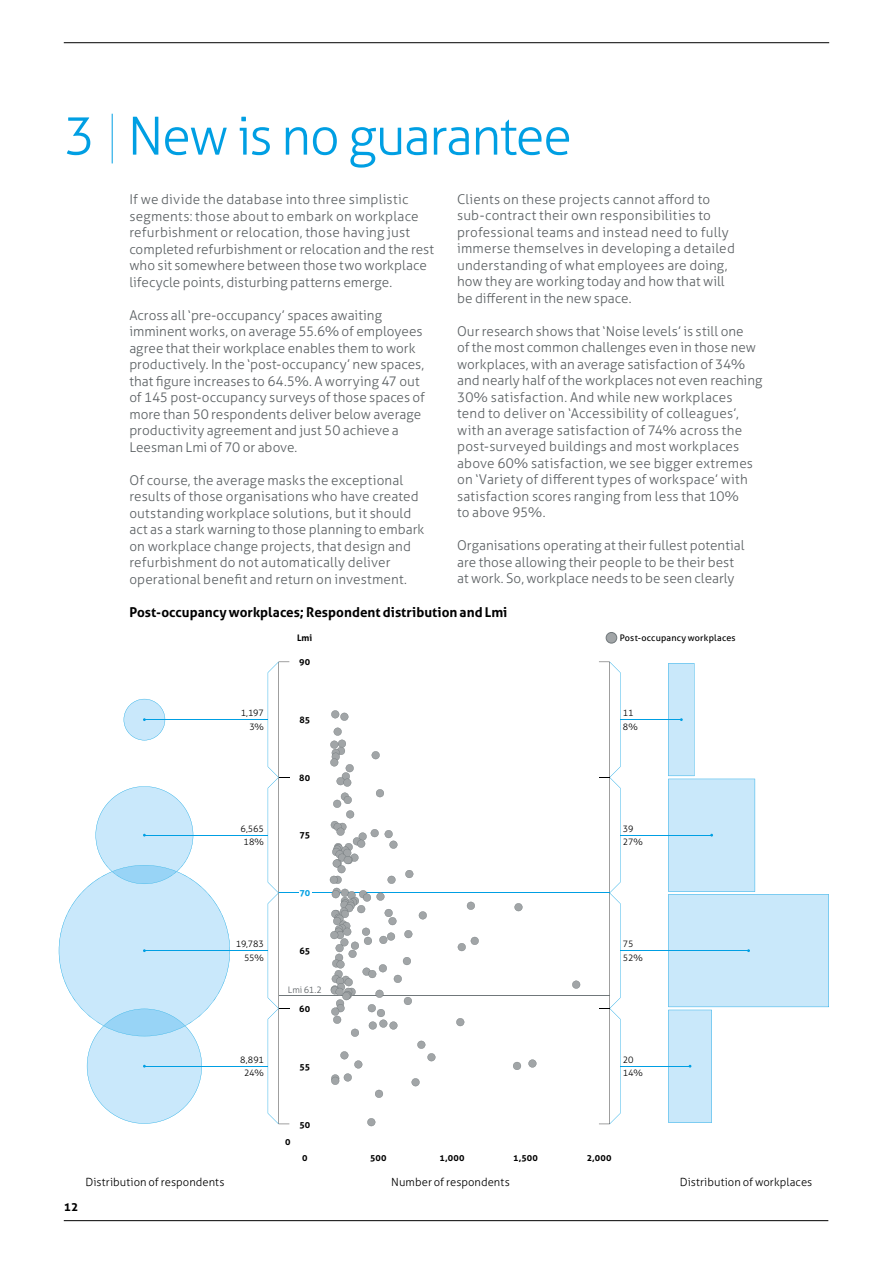
<style>
.page{position:relative;width:893px;height:1263px;background:#fff}
.page>*{position:absolute;margin:0;border:0;box-sizing:border-box;transform-origin:0 0}
.t1{font:300 52.5px "Aller";letter-spacing:-.03em;color:#009fe3}
.t2{font:300 13.5px/16.5px "Aller";letter-spacing:.01em;color:#5a5f62}
.t3{font:700 13.5px "Aller";letter-spacing:.005em;color:#000}
.t4{font:700 12px "Aller";color:#000}
.t5{font:300 11.25px "Aller";letter-spacing:.005em;color:#000}
.t6{font:300 9px/13.5px "Aller";letter-spacing:-.015em;color:#000}
.t7{font:700 9px "Aller";letter-spacing:.015em;color:#000}
.t8{font:9px "Aller";letter-spacing:.02em;color:#000}
.t9{font:300 9px "Aller";color:#5a5f62}
.t10{font:700 9px "Aller";color:#009fe3}
</style>
<div class="page">
<hr style="left:144px;top:1066px;width:124px;height:1px;background:#009fe3">
<hr style="left:144px;top:950px;width:124px;height:1px;background:#009fe3">
<hr style="left:312px;top:893px;width:287px;height:1px;background:#009fe3">
<hr style="left:144px;top:835px;width:124px;height:1px;background:#009fe3">
<hr style="left:620px;top:950px;width:129px;height:1px;background:#009fe3">
<hr style="left:620px;top:835px;width:92px;height:1px;background:#009fe3">
<svg style="left:268px;top:662px;width:31px;height:462px"></svg>
<hr style="left:620px;top:1066px;width:70px;height:1px;background:#009fe3">
<svg style="left:599px;top:662px;width:21px;height:462px"></svg>
<hr style="left:144px;top:719px;width:124px;height:1px;background:#009fe3">
<hr style="left:620px;top:719px;width:61px;height:1px;background:#009fe3">
<hr style="left:279px;top:995px;width:331px;height:1px;background:#70777a">
<svg style="left:124px;top:699px;width:41px;height:41px"></svg>
<svg style="left:59px;top:786px;width:171px;height:338px"></svg>
<svg style="left:668px;top:663px;width:161px;height:459px"></svg>
<svg style="left:331px;top:710px;width:17px;height:11px"></svg>
<svg style="left:467px;top:902px;width:8px;height:8px"></svg>
<svg style="left:514px;top:903px;width:8px;height:8px"></svg>
<svg style="left:458px;top:937px;width:21px;height:14px"></svg>
<svg style="left:572px;top:980px;width:8px;height:9px"></svg>
<svg style="left:456px;top:1018px;width:8px;height:8px"></svg>
<svg style="left:528px;top:1059px;width:8px;height:8px"></svg>
<svg style="left:513px;top:1062px;width:8px;height:8px"></svg>
<svg style="left:330px;top:728px;width:105px;height:370px"></svg>
<svg style="left:367px;top:1118px;width:8px;height:8px"></svg>
<hr style="left:112px;top:114px;width:1px;height:49px;background:#009fe3">
<hr style="left:64px;top:42px;width:765px;height:1px;background:#000">
<hr style="left:64px;top:1220px;width:764px;height:1px;background:#000">
<div style="left:606px;top:632px;width:11px;height:11px;background:#a1a5a7;border-radius:50%"></div>
<div style="left:606px;top:632px;width:11px;height:11px;border:1px solid #70777a;border-radius:50%"></div>
<h1 class="t1" style="left:64px;top:104px;width:510px">3 New is no guarantee</h1>
<p class="t2" style="left:129px;top:191px;width:306px">If we divide the database into three simplistic segments: those about to embark on workplace refurbishment or relocation, those having just completed refurbishment or relocation and the rest who sit somewhere between those two workplace lifecycle points, disturbing patterns emerge.</p>
<p class="t2" style="left:129px;top:306px;width:297px">Across all ‘pre-occupancy’ spaces awaiting imminent works, on average 55.6% of employees agree that their workplace enables them to work productively. In the ‘post-occupancy’ new spaces, that figure increases to 64.5%. A worrying 47 out of 145 post-occupancy surveys of those spaces of more than 50 respondents deliver below average productivity agreement and just 50 achieve a Leesman Lmi of 70 or above.</p>
<p class="t2" style="left:129px;top:471px;width:296px">Of course, the average masks the exceptional results of those organisations who have created outstanding workplace solutions, but it should act as a stark warning to those planning to embark on workplace change projects, that design and refurbishment do not automatically deliver operational benefit and return on investment.</p>
<p class="t2" style="left:457px;top:191px;width:279px">Clients on these projects cannot afford to sub-contract their own responsibilities to professional teams and instead need to fully immerse themselves in developing a detailed understanding of what employees are doing, how they are working today and how that will be different in the new space.</p>
<p class="t2" style="left:457px;top:323px;width:307px">Our research shows that ‘Noise levels’ is still one<br>of the most common challenges even in those new workplaces, with an average satisfaction of 34% and nearly half of the workplaces not even reaching 30% satisfaction. And while new workplaces tend to deliver on ‘Accessibility of colleagues’, with an average satisfaction of 74% across the post-surveyed buildings and most workplaces above 60% satisfaction, we see bigger extremes on ‘Variety of different types of workspace’ with satisfaction scores ranging from less that 10%<br>to above 95%.</p>
<p class="t2" style="left:457px;top:537px;width:289px">Organisations operating at their fullest potential are those allowing their people to be their best at work. So, workplace needs to be seen clearly</p>
<p class="t3" style="left:129px;top:603px;width:380px">Post-occupancy workplaces; Respondent distribution and Lmi</p>
<p class="t7" style="left:297px;top:632px;width:17px">Lmi</p>
<p class="t7" style="left:299px;top:656px;width:12px">90</p>
<p class="t8" style="left:620px;top:632px;width:117px">Post-occupancy workplaces</p>
<p class="t6" style="left:241px;top:706px;width:25px;text-align:right">1,197<br>3%</p>
<p class="t6" style="left:623px;top:706px;width:16px">11<br>8%</p>
<p class="t7" style="left:299px;top:714px;width:12px">85</p>
<p class="t7" style="left:299px;top:772px;width:12px">80</p>
<p class="t6" style="left:240px;top:822px;width:25px;text-align:center">6,565<br>18%</p>
<p class="t6" style="left:623px;top:822px;width:22px">39<br>27%</p>
<p class="t7" style="left:299px;top:830px;width:12px">75</p>
<p class="t6" style="left:236px;top:937px;width:30px;text-align:right">19,783<br>55%</p>
<p class="t6" style="left:240px;top:1053px;width:25px;text-align:center">8,891<br>24%</p>
<p class="t10" style="left:299px;top:887px;width:12px">70</p>
<p class="t7" style="left:299px;top:945px;width:12px">65</p>
<p class="t9" style="left:288px;top:984px;width:35px">Lmi 61.2</p>
<p class="t7" style="left:299px;top:1003px;width:13px">60</p>
<p class="t7" style="left:299px;top:1061px;width:12px">55</p>
<p class="t6" style="left:623px;top:937px;width:22px">75<br>52%</p>
<p class="t6" style="left:623px;top:1053px;width:22px">20<br>14%</p>
<p class="t7" style="left:285px;top:1136px;width:7px">0</p>
<p class="t7" style="left:299px;top:1119px;width:12px">50</p>
<p class="t7" style="left:302px;top:1152px;width:7px">0</p>
<p class="t7" style="left:370px;top:1152px;width:18px">500</p>
<p class="t7" style="left:439px;top:1152px;width:26px">1,000</p>
<p class="t7" style="left:513px;top:1152px;width:26px">1,500</p>
<p class="t7" style="left:587px;top:1152px;width:26px">2,000</p>
<p class="t4" style="left:64px;top:1199px;width:16px">12</p>
<p class="t5" style="left:86px;top:1175px;width:140px">Distribution of respondents</p>
<p class="t5" style="left:391px;top:1175px;width:120px">Number of respondents</p>
<p class="t5" style="left:680px;top:1175px;width:134px">Distribution of workplaces</p>
</div>
